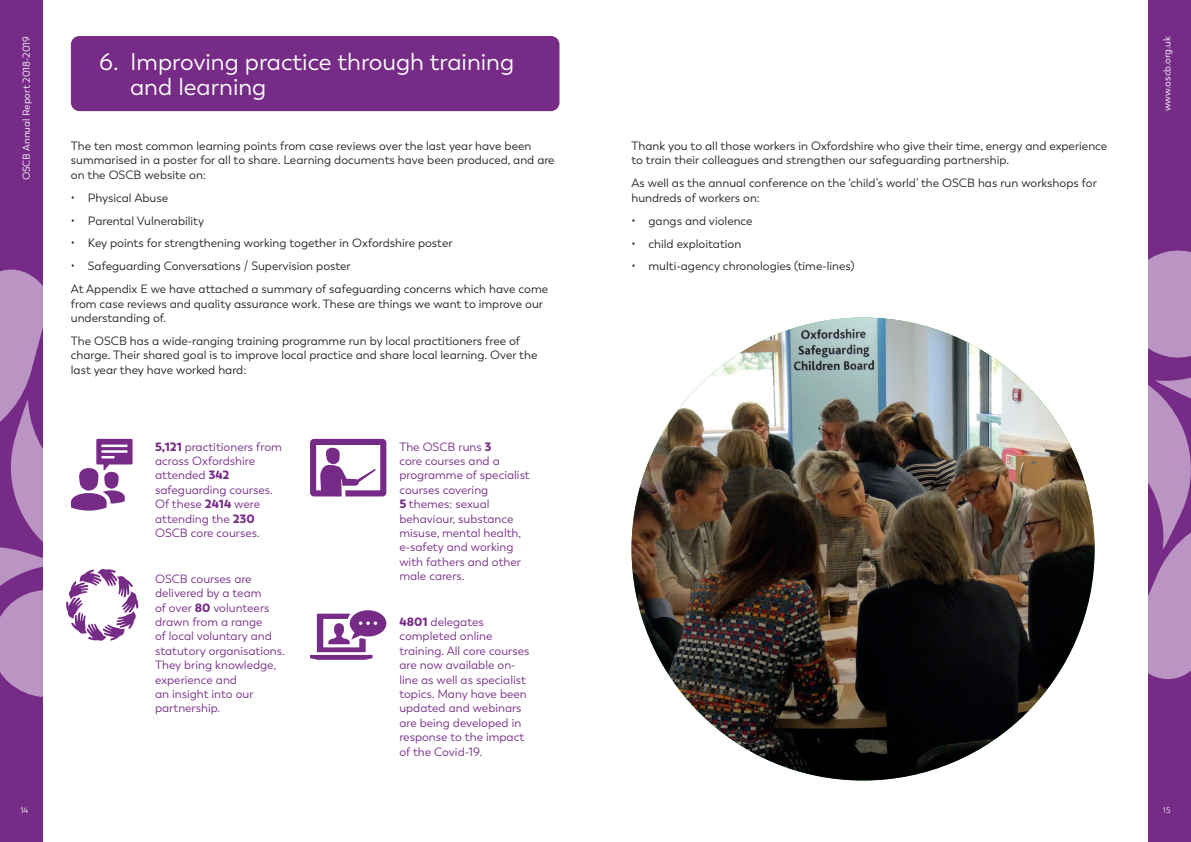
<style>
.page{position:relative;width:1191px;height:842px;background:#fff}
.page>*{position:absolute;margin:0;border:0;box-sizing:border-box;transform-origin:0 0}
.t1{font:24px/24.8px "Trenda";color:#fff}
.t2{font:12px/14.4px "Trenda";color:#231f20}
.t3{font:12px/14.4px "Trenda";color:#762b86}
.t4{font:10px "Trenda";color:#fff}
.t5{font:8px "Trenda";color:#fff}
.s1{font-weight:900}
</style>
<div class="page">
<div style="left:1148px;top:0;width:43px;height:842px;background:#762b86"></div>
<svg style="left:1148px;top:250px;width:43px;height:429px"></svg>
<div style="left:0;top:0;width:43px;height:842px;background:#762b86"></div>
<svg style="left:0;top:269px;width:43px;height:428px"></svg>
<div style="left:71px;top:36px;width:488px;height:75px;background:#762b86;border-radius:9px"></div>
<img style="left:631px;top:317px;width:463px;height:463px;border-radius:231px">
<svg style="left:310px;top:439px;width:76px;height:57px"></svg>
<svg style="left:70px;top:439px;width:63px;height:72px"></svg>
<svg style="left:310px;top:610px;width:76px;height:50px"></svg>
<svg style="left:66px;top:569px;width:72px;height:72px"></svg>
<p class="t4" style="left:20px;top:180px;width:146px;rotate:-90deg">OSCB Annual Report 2018-2019</p>
<p class="t5" style="left:21px;top:806px;width:9px">14</p>
<h1 class="t1" style="left:130px;top:50px;width:386px;text-indent:-31px">6. Improving practice through training and learning</h1>
<p class="t2" style="left:71px;top:139px;width:485px">The ten most common learning points from case reviews over the last year have been summarised in a poster for all to share. Learning documents have been produced, and are on the OSCB website on:</p>
<p class="t2" style="left:71px;top:190px;width:99px">• Physical Abuse</p>
<p class="t2" style="left:71px;top:213px;width:135px">• Parental Vulnerability</p>
<p class="t2" style="left:71px;top:236px;width:383px">• Key points for strengthening working together in Oxfordshire poster</p>
<p class="t2" style="left:71px;top:255px;width:479px;line-height:22.9px">• Safeguarding Conversations / Supervision poster<br>At Appendix E we have attached a summary of safeguarding concerns which have come</p>
<p class="t2" style="left:71px;top:297px;width:474px">from case reviews and quality assurance work. These are things we want to improve our understanding of.</p>
<p class="t2" style="left:71px;top:334px;width:468px">The OSCB has a wide-ranging training programme run by local practitioners free of charge. Their shared goal is to improve local practice and share local learning. Over the last year they have worked hard:</p>
<p class="t3" style="left:155px;top:439px;width:128px"><span class="s1">5,121</span> practitioners from across Oxfordshire attended <span class="s1">342 </span>safeguarding courses.<br>Of these <span class="s1">2414</span> were attending the <span class="s1">230<br></span>OSCB core courses.</p>
<p class="t3" style="left:155px;top:572px;width:131px">OSCB courses are delivered by a team<br>of over <span class="s1">80</span> volunteers drawn from a range<br>of local voluntary and statutory organisations.<br>They bring knowledge, experience and<br>an insight into our partnership.</p>
<p class="t3" style="left:399px;top:439px;width:132px">The OSCB runs <span class="s1">3<br></span>core courses and a programme of specialist courses covering<br><span class="s1">5</span> themes: sexual behaviour, substance misuse, mental health, e-safety and working with fathers and other male carers.</p>
<p class="t3" style="left:399px;top:615px;width:132px"><span class="s1">4801</span> delegates completed online training. All core courses are now available on&shy;line as well as specialist topics. Many have been updated and webinars are being developed in response to the impact of the Covid-19.</p>
<p class="t2" style="left:631px;top:139px;width:477px">Thank you to all those workers in Oxfordshire who give their time, energy and experience to train their colleagues and strengthen our safeguarding partnership.</p>
<p class="t2" style="left:631px;top:176px;width:467px">As well as the annual conference on the ‘child’s world’ the OSCB has run workshops for hundreds of workers on:</p>
<p class="t2" style="left:631px;top:213px;width:123px">• gangs and violence</p>
<p class="t2" style="left:631px;top:236px;width:111px">• child exploitation</p>
<p class="t2" style="left:631px;top:259px;width:224px">• multi-agency chronologies (time-lines)</p>
<p class="t4" style="left:1161px;top:111px;width:77px;rotate:-90deg">www.oscb.org.uk</p>
<p class="t5" style="left:1163px;top:806px;width:9px">15</p>
</div>
